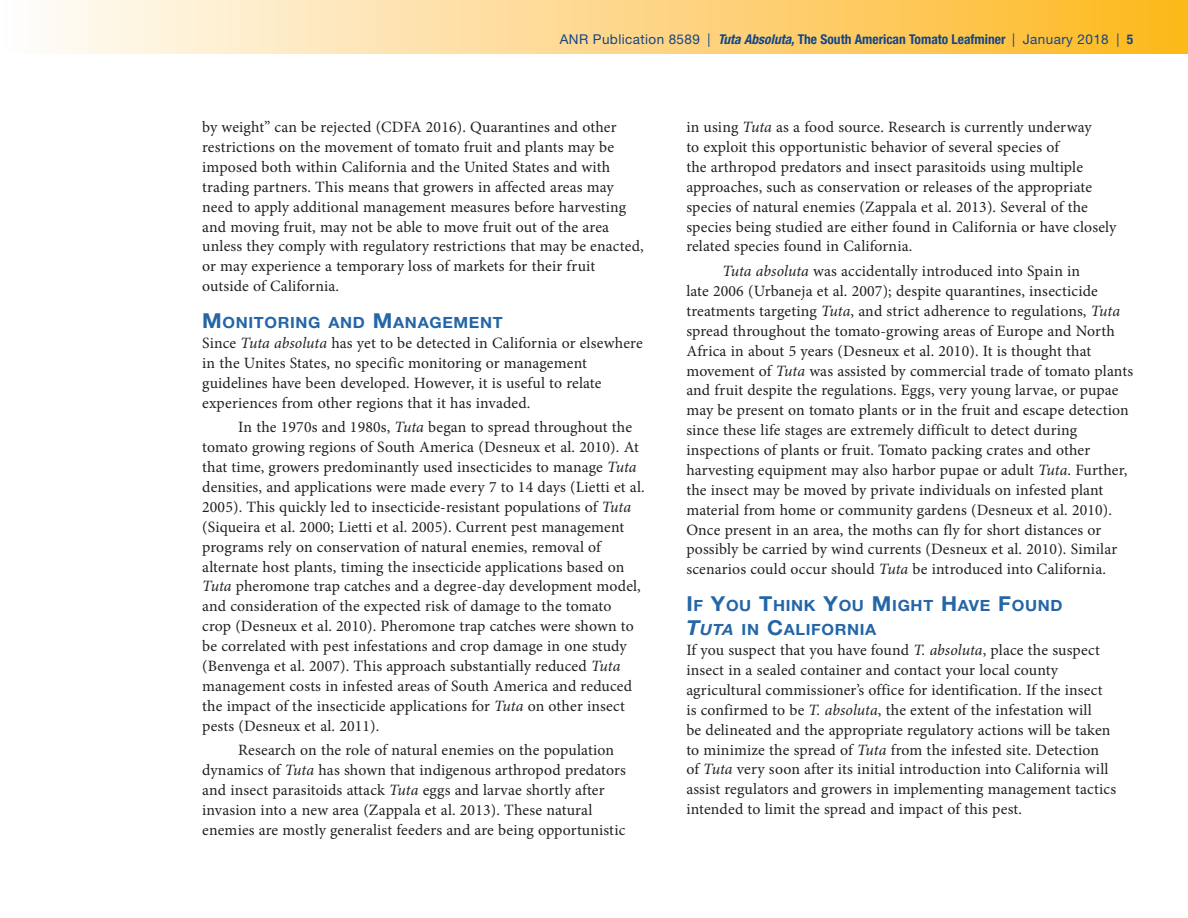
<style>
.page{position:relative;width:1188px;height:918px;background:#fff}
.page>*{position:absolute;margin:0;border:0;box-sizing:border-box;transform-origin:0 0}
.P2{font:15.75px/19.8px "Minion Pro";letter-spacing:.01em;color:#231f20}
.P1{font:15.75px/19.8px "Minion Pro";letter-spacing:.01em;color:#231f20}
.t1{font:700 15.45px/24px "Helvetica Neue LT Std";letter-spacing:.04em;color:#2466a6;scale:1.05 1}
.t2{font:13.5px "Helvetica Neue LT Std";letter-spacing:.03em;color:#144687}
.s1{font-weight:700;font-style:italic;font-stretch:condensed}
.s2{font-weight:700;font-stretch:condensed}
.s3{font-size:20.7px}
.s4{font-style:italic}
.s5{font-style:italic;font-size:20.7px}
</style>
<div class="page">
<div style="left:0;top:0;width:1188px;height:54px;background:linear-gradient(to right,#fefcfd,#feb720)"></div>
<p class="t2" style="left:560px;top:31px;width:575px">ANR Publication 8589 | <span class="s1">Tuta Absoluta,</span> <span class="s2">The South American Tomato Leafminer</span> | January 2018 | <span class="s2">5</span></p>
<p class="P2" style="left:202px;top:117px;width:443px">by weight” can be rejected (CDFA 2016). Quarantines and other restrictions on the movement of tomato fruit and plants may be imposed both within California and the United States and with trading partners. This means that growers in affected areas may need to apply additional management measures before harvesting and moving fruit, may not be able to move fruit out of the area unless they comply with regulatory restrictions that may be enacted, or may experience a temporary loss of markets for their fruit outside of California.</p>
<p class="t1" style="left:202px;top:310px;width:288px"><span class="s3">M</span>ONITORING AND <span class="s3">M</span>ANAGEMENT</p>
<p class="P1" style="left:202px;top:333px;width:442px">Since <span class="s4">Tuta absoluta</span> has yet to be detected in California or elsewhere in the Unites States, no specific monitoring or management guidelines have been developed. However, it is useful to relate experiences from other regions that it has invaded.</p>
<p class="P2" style="left:202px;top:418px;width:444px;text-indent:36px">In the 1970s and 1980s, <span class="s4">Tuta</span> began to spread throughout the tomato growing regions of South America (Desneux et al. 2010). At that time, growers predominantly used insecticides to manage <span class="s4">Tuta </span>densities, and applications were made every 7 to 14 days (Lietti et al.<br>2005). This quickly led to insecticide-resistant populations of <span class="s4">Tuta </span>(Siqueira et al. 2000; Lietti et al. 2005). Current pest management programs rely on conservation of natural enemies, removal of alternate host plants, timing the insecticide applications based on <span class="s4">Tuta</span> pheromone trap catches and a degree-day development model, and consideration of the expected risk of damage to the tomato<br>crop (Desneux et al. 2010). Pheromone trap catches were shown to be correlated with pest infestations and crop damage in one study (Benvenga et al. 2007). This approach substantially reduced <span class="s4">Tuta </span>management costs in infested areas of South America and reduced the impact of the insecticide applications for <span class="s4">Tuta</span> on other insect pests (Desneux et al. 2011).</p>
<p class="P2" style="left:202px;top:740px;width:425px;text-indent:36px">Research on the role of natural enemies on the population dynamics of <span class="s4">Tuta</span> has shown that indigenous arthropod predators and insect parasitoids attack <span class="s4">Tuta</span> eggs and larvae shortly after invasion into a new area (Zappala et al. 2013). These natural enemies are mostly generalist feeders and are being opportunistic</p>
<p class="P2" style="left:686px;top:117px;width:432px">in using <span class="s4">Tuta</span> as a food source. Research is currently underway<br>to exploit this opportunistic behavior of several species of<br>the arthropod predators and insect parasitoids using multiple approaches, such as conservation or releases of the appropriate species of natural enemies (Zappala et al. 2013). Several of the species being studied are either found in California or have closely related species found in California.</p>
<p class="P2" style="left:686px;top:261px;width:448px;text-indent:36px"><span class="s4">Tuta absoluta</span> was accidentally introduced into Spain in<br>late 2006 (Urbaneja et al. 2007); despite quarantines, insecticide treatments targeting <span class="s4">Tuta</span>, and strict adherence to regulations, <span class="s4">Tuta </span>spread throughout the tomato-growing areas of Europe and North Africa in about 5 years (Desneux et al. 2010). It is thought that movement of <span class="s4">Tuta</span> was assisted by commercial trade of tomato plants and fruit despite the regulations. Eggs, very young larvae, or pupae may be present on tomato plants or in the fruit and escape detection since these life stages are extremely difficult to detect during inspections of plants or fruit. Tomato packing crates and other harvesting equipment may also harbor pupae or adult <span class="s4">Tuta</span>. Further, the insect may be moved by private individuals on infested plant material from home or community gardens (Desneux et al. 2010).<br>Once present in an area, the moths can fly for short distances or possibly be carried by wind currents (Desneux et al. 2010). Similar scenarios could occur should <span class="s4">Tuta</span> be introduced into California.</p>
<p class="t1" style="left:686px;top:593px;width:358px"><span class="s3">I</span> F <span class="s3">Y</span>OU <span class="s3">T</span>HINK <span class="s3">Y</span>OU <span class="s3">M</span> IGHT <span class="s3">H</span>AVE <span class="s3">F</span>OUND<br><span class="s5">T</span><span class="s4">uta</span> IN <span class="s3">C</span>ALIFORNIA</p>
<p class="P1" style="left:686px;top:640px;width:431px">If you suspect that you have found <span class="s4">T. absoluta</span>, place the suspect insect in a sealed container and contact your local county agricultural commissioner’s office for identification. If the insect is confirmed to be <span class="s4">T. absoluta</span>, the extent of the infestation will<br>be delineated and the appropriate regulatory actions will be taken to minimize the spread of <span class="s4">Tuta</span> from the infested site. Detection<br>of <span class="s4">Tuta</span> very soon after its initial introduction into California will assist regulators and growers in implementing management tactics intended to limit the spread and impact of this pest.</p>
</div>
